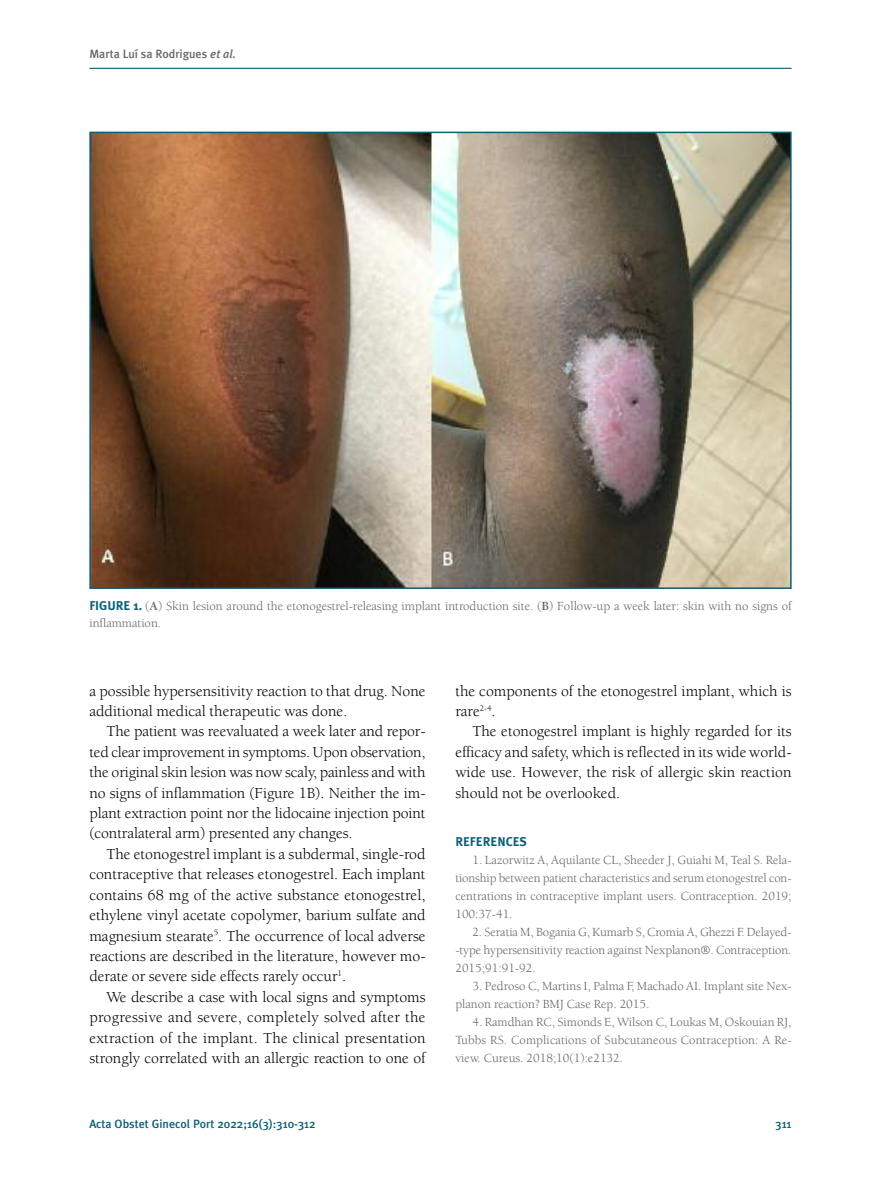
<style>
.page{position:relative;width:881px;height:1191px;background:#fff}
.page>*{position:absolute;margin:0;border:0;box-sizing:border-box;transform-origin:0 0}
.t1{font:15.75px/20.4px "Berkeley";color:#000;text-align:justify}
.t2{font:12.75px/18px "Berkeley";color:#656565;text-align:justify}
.t3{font:700 12.75px "Meta Plus";color:#0b5f76}
.t4{font:500 12px "Meta Plus";color:#0b5f76}
.t5{font:500 12px "Meta Plus";color:#666}
.s1{font-style:italic}
.s2{font-family:"Meta Plus";font-weight:700;color:#0b5f76}
.s3{font-weight:700}
</style>
<div class="page">
<hr style="left:89px;top:68px;width:702px;height:1px;background:#0b5f76">
<img style="left:92px;top:135px;width:696px;height:451px">
<div style="left:89px;top:132px;width:702px;height:457px;border:2px solid #0b5f76"></div>
<p class="t5" style="left:89px;top:47px;width:148px">Marta Luí sa Rodrigues <span class="s1">et al.</span></p>
<p class="t2" style="left:89px;top:598px;width:703px;line-height:17.2px"><span class="s2">FIGURE 1.</span> (<span class="s3">A</span>) Skin lesion around the etonogestrel-releasing implant introduction site. (<span class="s3">B</span>) Follow-up a week later: skin with no signs of inflammation.</p>
<p class="t1" style="left:89px;top:682px;width:337px">a possible hypersensitivity reaction to that drug. None additional medical therapeutic was done.</p>
<p class="t1" style="left:89px;top:722px;width:337px;text-indent:17px">The patient was reevaluated a week later and repor&shy;ted clear improvement in symptoms. Upon observation, the original skin lesion was now scaly, painless and with no signs of inflammation (Figure 1B). Neither the im&shy;plant extraction point nor the lidocaine injection point (contralateral arm) presented any changes.</p>
<p class="t1" style="left:89px;top:845px;width:337px;text-indent:17px">The etonogestrel implant is a subdermal, single-rod contraceptive that releases etonogestrel. Each implant contains 68 mg of the active substance etonogestrel, ethylene vinyl acetate copolymer, barium sulfate and magnesium stearate<sup>5</sup>. The occurrence of local adverse reactions are described in the literature, however mo&shy;derate or severe side effects rarely occur<sup>1</sup>.</p>
<p class="t1" style="left:89px;top:988px;width:337px;text-indent:17px">We describe a case with local signs and symptoms progressive and severe, completely solved after the extraction of the implant. The clinical presentation strongly correlated with an allergic reaction to one of</p>
<p class="t1" style="left:455px;top:682px;width:337px">the components of the etonogestrel implant, which is rare<sup>2-4</sup>.</p>
<p class="t1" style="left:455px;top:722px;width:337px;text-indent:17px">The etonogestrel implant is highly regarded for its efficacy and safety, which is reflected in its wide world&shy;wide use. However, the risk of allergic skin reaction should not be overlooked.</p>
<p class="t3" style="left:455px;top:834px;width:73px">REFERENCES</p>
<p class="t2" style="left:455px;top:852px;width:337px;text-indent:17px">1. Lazorwitz A, Aquilante CL, Sheeder J, Guiahi M, Teal S. Rela&shy;tionship between patient characteristics and serum etonogestrel con&shy;centrations in contraceptive implant users. Contraception. 2019; 100:37-41.</p>
<p class="t2" style="left:455px;top:924px;width:337px;text-indent:17px">2. Seratia M, Bogania G, Kumarb S, Cromia A, Ghezzi F. Delayed--type hypersensitivity reaction against Nexplanon®. Contraception.<br>2015;91:91-92.</p>
<p class="t2" style="left:455px;top:978px;width:337px;text-indent:17px">3. Pedroso C, Martins I, Palma F, Machado AI. Implant site Nex&shy;planon reaction? BMJ Case Rep. 2015.</p>
<p class="t2" style="left:455px;top:1014px;width:337px;text-indent:17px">4. Ramdhan RC, Simonds E, Wilson C, Loukas M, Oskouian RJ, Tubbs RS. Complications of Subcutaneous Contraception: A Re&shy;view. Cureus. 2018;10(1):e2132.</p>
<p class="t4" style="left:89px;top:1117px;width:228px">Acta Obstet Ginecol Port 2022;16(3):310-312</p>
<p class="t4" style="left:775px;top:1117px;width:18px">311</p>
</div>
